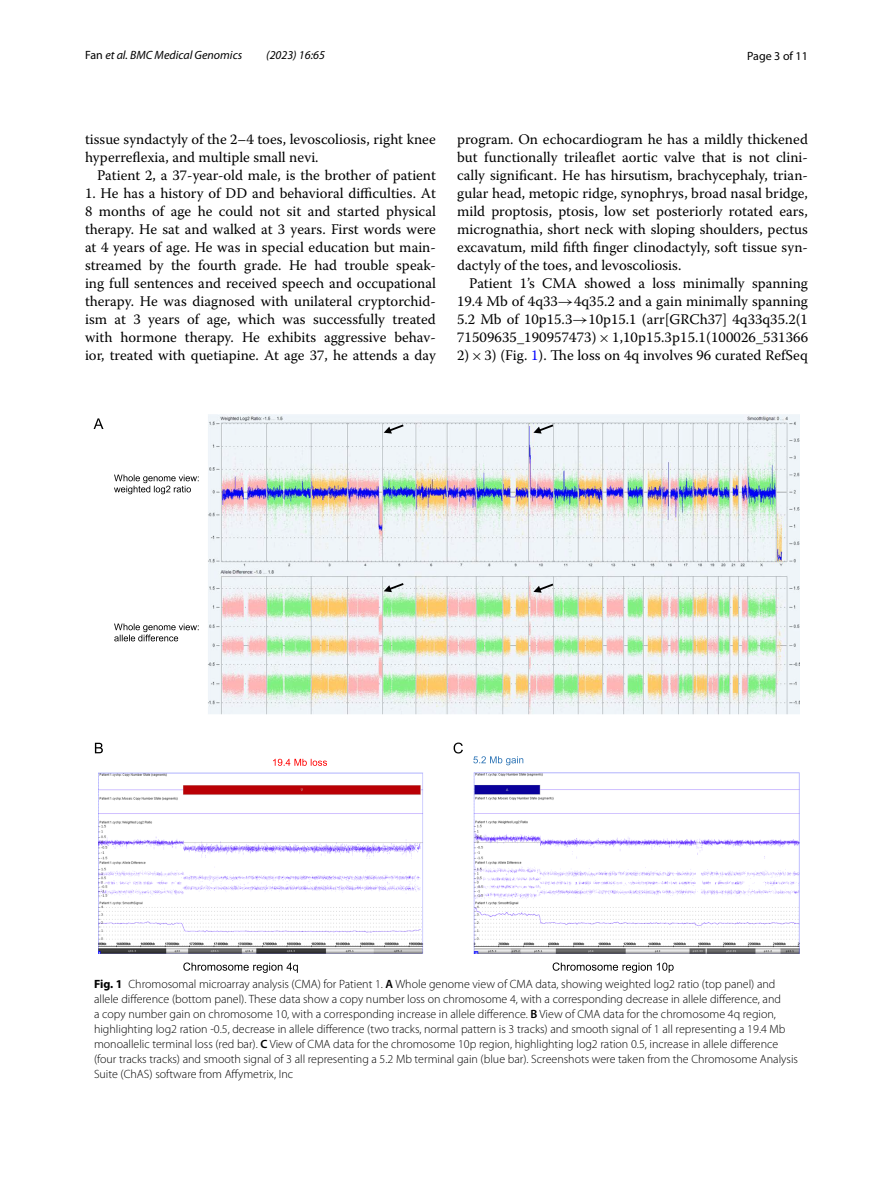
<style>
.page{position:relative;width:893px;height:1187px;background:#fff}
.page>*{position:absolute;margin:0;border:0;box-sizing:border-box;transform-origin:0 0}
.t1{font:14.7px/18px "Warnock Pro";color:#000;text-align:justify}
.t2{font:300 12px/15px "Myriad Pro";color:#000}
.t3{font:italic 12px "Myriad Pro";color:#000}
.t4{font:12px "Myriad Pro";color:#000}
.s1{font-style:normal}
.s2{font-family:"MTSY"}
.s3{color:#00f}
.s4{font-weight:700}
.s5{font-weight:600}
</style>
<div class="page">
<img style="left:98px;top:414px;width:701px;height:539px">
<svg style="left:183px;top:962px;width:115px;height:10px"></svg>
<svg style="left:553px;top:962px;width:121px;height:10px"></svg>
<svg style="left:273px;top:758px;width:54px;height:7px"></svg>
<svg style="left:473px;top:756px;width:50px;height:9px"></svg>
<svg style="left:114px;top:474px;width:85px;height:20px"></svg>
<svg style="left:114px;top:623px;width:85px;height:18px"></svg>
<svg style="left:384px;top:423px;width:22px;height:10px"></svg>
<svg style="left:533px;top:423px;width:22px;height:10px"></svg>
<svg style="left:384px;top:581px;width:22px;height:11px"></svg>
<svg style="left:533px;top:582px;width:22px;height:10px"></svg>
<svg style="left:94px;top:418px;width:9px;height:11px"></svg>
<svg style="left:95px;top:742px;width:8px;height:11px"></svg>
<svg style="left:454px;top:742px;width:9px;height:11px"></svg>
<p class="t3" style="left:85px;top:48px;width:159px"><span class="s1">Fan</span> et al. BMC Medical Genomics</p>
<p class="t3" style="left:266px;top:48px;width:60px">(2023) 16:65</p>
<p class="t4" style="left:747px;top:48px;width:62px">Page 3 of 11</p>
<p class="t1" style="left:85px;top:130px;width:352px">tissue syndactyly of the 2–4 toes, levoscoliosis, right knee hyperreflexia, and multiple small nevi.</p>
<p class="t1" style="left:97px;top:166px;width:340px">Patient 2, a 37-year-old male, is the brother of patient</p>
<p class="t1" style="left:85px;top:184px;width:352px">1. He has a history of DD and behavioral difficulties. At 8 months of age he could not sit and started physical therapy. He sat and walked at 3 years. First words were at 4 years of age. He was in special education but main&shy;streamed by the fourth grade. He had trouble speak&shy;ing full sentences and received speech and occupational therapy. He was diagnosed with unilateral cryptorchid&shy;ism at 3 years of age, which was successfully treated with hormone therapy. He exhibits aggressive behav&shy;ior, treated with quetiapine. At age 37, he attends a day</p>
<p class="t1" style="left:457px;top:130px;width:352px">program. On echocardiogram he has a mildly thickened but functionally trileaflet aortic valve that is not clini&shy;cally significant. He has hirsutism, brachycephaly, trian&shy;gular head, metopic ridge, synophrys, broad nasal bridge, mild proptosis, ptosis, low set posteriorly rotated ears, micrognathia, short neck with sloping shoulders, pectus excavatum, mild fifth finger clinodactyly, soft tissue syn&shy;dactyly of the toes, and levoscoliosis.</p>
<p class="t1" style="left:457px;top:274px;width:352px;text-indent:12px">Patient 1’s CMA showed a loss minimally spanning 19.4 Mb of 4q33<span class="s2">→</span>4q35.2 and a gain minimally spanning 5.2 Mb of 10p15.3<span class="s2">→</span>10p15.1 (arr[GRCh37] 4q33q35.2(1<br>71509635_190957473)<span class="s2">×</span>1,10p15.3p15.1(100026_531366<br>2)<span class="s2">×</span>3) (Fig. <span class="s3">1</span>). The loss on 4q involves 96 curated RefSeq</p>
<p class="t2" style="left:94px;top:976px;width:705px"><span class="s4">Fig. 1</span> Chromosomal microarray analysis (CMA) for Patient 1. <span class="s5">A</span> Whole genome view of CMA data, showing weighted log2 ratio (top panel) and allele difference (bottom panel). These data show a copy number loss on chromosome 4, with a corresponding decrease in allele difference, and<br>a copy number gain on chromosome 10, with a corresponding increase in allele difference. <span class="s5">B</span> View of CMA data for the chromosome 4q region, highlighting log2 ration -0.5, decrease in allele difference (two tracks, normal pattern is 3 tracks) and smooth signal of 1 all representing a 19.4 Mb monoallelic terminal loss (red bar). <span class="s5">C</span> View of CMA data for the chromosome 10p region, highlighting log2 ration 0.5, increase in allele difference (four tracks tracks) and smooth signal of 3 all representing a 5.2 Mb terminal gain (blue bar). Screenshots were taken from the Chromosome Analysis Suite (ChAS) software from Affymetrix, Inc</p>
</div>
